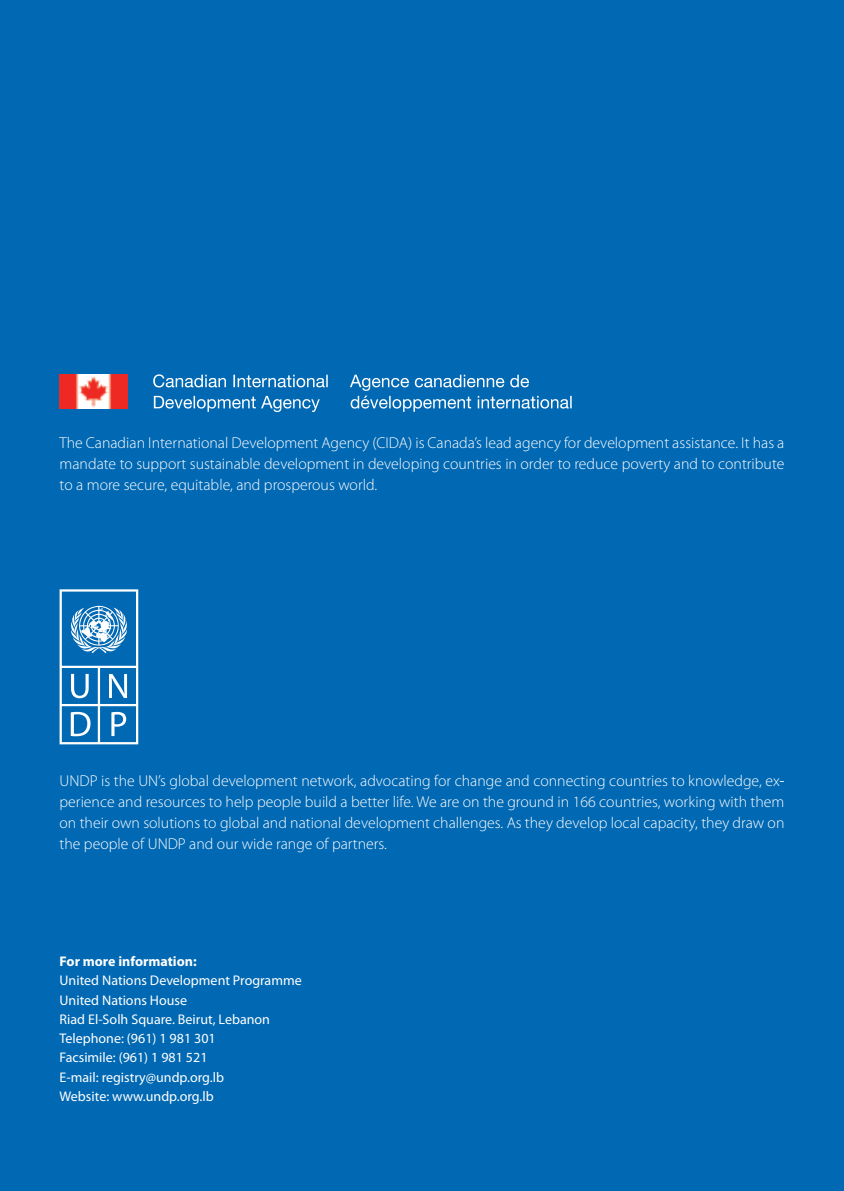
<style>
.page{position:relative;width:844px;height:1191px;background:#fff}
.page>*{position:absolute;margin:0;border:0;box-sizing:border-box;transform-origin:0 0}
.t1{font:300 15.75px/21px "Myriad Pro";color:#fff;text-align:justify}
.t2{font:14px "Myriad Pro";color:#fff}
.t3{font:700 14px "Myriad Pro";color:#fff}
</style>
<div class="page">
<div style="left:0;top:0;width:843px;height:1191px;background:#0168b3"></div>
<svg style="left:60px;top:589px;width:78px;height:155px"></svg>
<img style="left:60px;top:374px;width:68px;height:35px">
<svg style="left:153px;top:374px;width:174px;height:13px"></svg>
<svg style="left:154px;top:396px;width:165px;height:16px"></svg>
<svg style="left:350px;top:375px;width:221px;height:37px"></svg>
<p class="t1" style="left:60px;top:432px;width:726px">The Canadian International Development Agency (CIDA) is Canada’s lead agency for development assistance. It has a mandate to support sustainable development in developing countries in order to reduce poverty and to contribute to a more secure, equitable, and prosperous world.</p>
<p class="t1" style="left:60px;top:770px;width:726px">UNDP is the UN’s global development network, advocating for change and connecting countries to knowledge, exp perience and resources to help people build a better life. We are on the ground in 166 countries, working with them on their own solutions to global and national development challenges. As they develop local capacity, they draw on the people of UNDP and our wide range of partners.</p>
<p class="t3" style="left:60px;top:952px;width:139px">For more information:</p>
<p class="t2" style="left:60px;top:972px;width:243px">United Nations Development Programme</p>
<p class="t2" style="left:60px;top:991px;width:129px">United Nations House</p>
<p class="t2" style="left:60px;top:1010px;width:212px">Riad El-Solh Square. Beirut, Lebanon</p>
<p class="t2" style="left:60px;top:1029px;width:158px">Telephone: (961) 1 981 301</p>
<p class="t2" style="left:60px;top:1049px;width:149px">Facsimile: (961) 1 981 521</p>
<p class="t2" style="left:60px;top:1068px;width:166px">E-mail: registry@undp.org.lb</p>
<p class="t2" style="left:60px;top:1087px;width:156px">Website: www.undp.org.lb</p>
</div>
